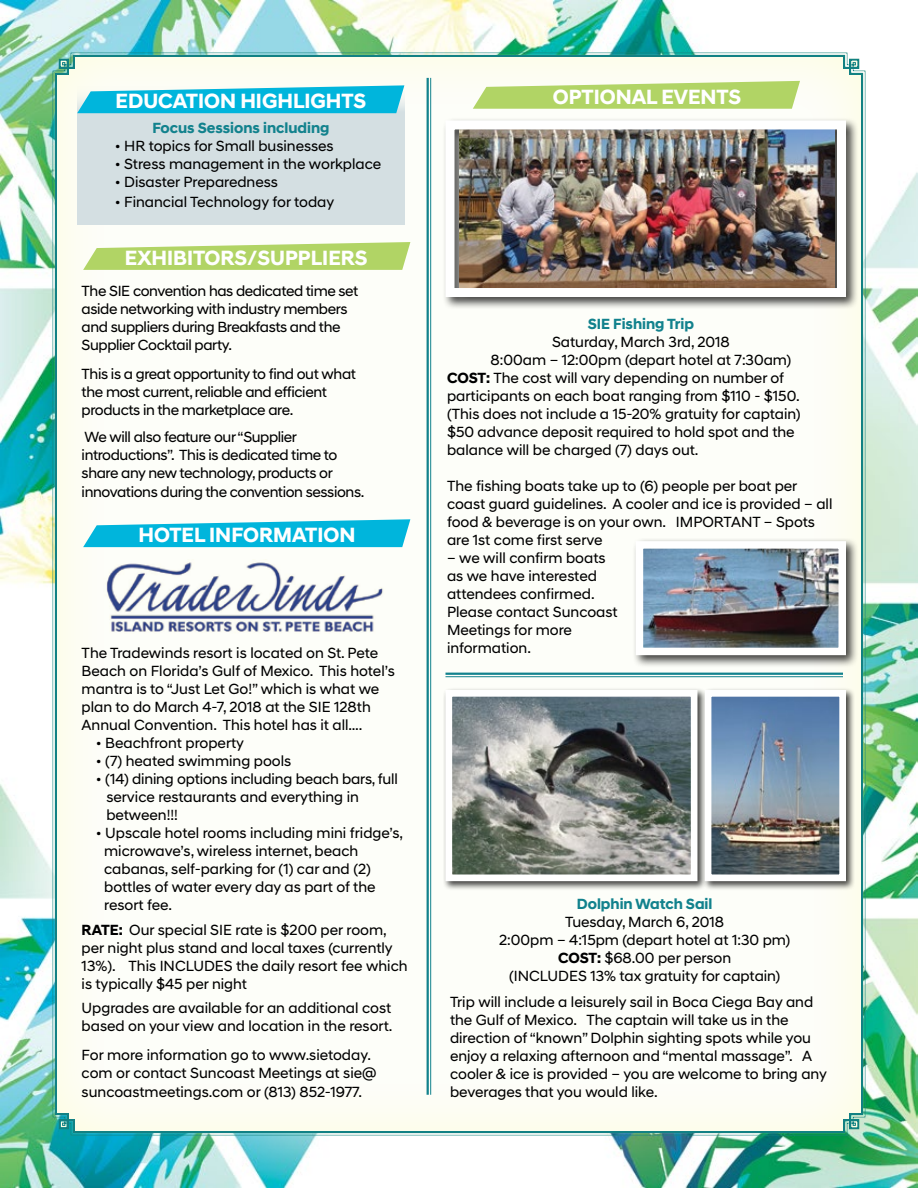
<style>
.page{position:relative;width:918px;height:1188px;background:#fff}
.page>*{position:absolute;margin:0;border:0;box-sizing:border-box;transform-origin:0 0}
.t1{font:700 21px "Hyundai Sans Head";color:#fff}
.t2{font:15px/18px "Hyundai Sans Head";color:#000}
.t3{font:15px/18px "Hyundai Sans Head";letter-spacing:-.025em;color:#000}
.t4{font:700 15px "Hyundai Sans Head";color:#12828d}
.s1{font-weight:700}
</style>
<div class="page">
<img style="left:0;top:0;width:918px;height:1188px">
<div style="left:34px;top:33px;width:849px;height:1121px;background:#fff200;opacity:.13"></div>
<svg style="left:473px;top:81px;width:327px;height:28px;background:#bcd979"></svg>
<svg style="left:83px;top:242px;width:327px;height:28px;background:#bbda7a"></svg>
<svg style="left:83px;top:519px;width:327px;height:28px;background:#25bfe0"></svg>
<img style="left:94px;top:559px;width:300px;height:75px">
<div style="left:443px;top:688px;width:264px;height:203px;background:#000;opacity:.75"></div>
<img style="left:454px;top:698px;width:236px;height:175px">
<div style="left:446px;top:690px;width:252px;height:191px;border:7px solid #fff"></div>
<div style="left:702px;top:688px;width:153px;height:203px;background:#000;opacity:.75"></div>
<img style="left:713px;top:698px;width:125px;height:175px">
<div style="left:705px;top:690px;width:141px;height:191px;border:7px solid #fff"></div>
<div style="left:632px;top:538px;width:227px;height:130px;background:#000;opacity:.75"></div>
<img style="left:645px;top:550px;width:192px;height:96px">
<div style="left:636px;top:541px;width:210px;height:114px;border:8px solid #fff"></div>
<div style="left:442px;top:117px;width:417px;height:193px;background:#000;opacity:.75"></div>
<img style="left:459px;top:130px;width:376px;height:157px">
<div style="left:446px;top:120px;width:400px;height:177px;border:9px solid #fff"></div>
<hr style="left:446px;top:673px;width:397px;height:2px;background:#12828d">
<hr style="left:446px;top:676px;width:397px;height:1px;background:#12828d">
<hr style="left:427px;top:78px;width:2px;height:1017px;background:#12828d">
<hr style="left:430px;top:78px;width:1px;height:1017px;background:#12828d">
<div style="left:77px;top:85px;width:327px;height:140px;background:#d4dfe2"></div>
<svg style="left:77px;top:85px;width:327px;height:28px;background:#26bfdf"></svg>
<h1 class="t1" style="left:116px;top:88px;width:252px">EDUCATION HIGHLIGHTS</h1>
<p class="t4" style="left:152px;top:119px;width:179px">Focus Sessions including</p>
<p class="t2" style="left:115px;top:137px;width:220px">• HR topics for Small businesses</p>
<p class="t2" style="left:115px;top:155px;width:268px">• Stress management in the workplace</p>
<p class="t2" style="left:115px;top:173px;width:165px">• Disaster Preparedness</p>
<p class="t2" style="left:115px;top:193px;width:221px">• Financial Technology for today</p>
<h1 class="t1" style="left:125px;top:245px;width:244px">EXHIBITORS/SUPPLIERS</h1>
<p class="t3" style="left:82px;top:282px;width:278px">The SIE convention has dedicated time set aside networking with industry members and suppliers during Breakfasts and the Supplier Cocktail party.</p>
<p class="t3" style="left:82px;top:364px;width:276px">This is a great opportunity to find out what the most current, reliable and efficient products in the marketplace are.</p>
<p class="t3" style="left:82px;top:427px;width:257px">We will also feature our “Supplier introductions”. This is dedicated time to share any new technology, products or</p>
<p class="t3" style="left:82px;top:483px;width:284px">innovations during the convention sessions.</p>
<h1 class="t1" style="left:138px;top:522px;width:218px">HOTEL INFORMATION</h1>
<p class="t2" style="left:82px;top:643px;width:315px">The Tradewinds resort is located on St. Pete Beach on Florida’s Gulf of Mexico. This hotel’s mantra is to “Just Let Go!” which is what we plan to do March 4-7, 2018 at the SIE 128th Annual Convention. This hotel has it all….</p>
<p class="t2" style="left:96px;top:733px;width:150px">• Beachfront property</p>
<p class="t2" style="left:96px;top:751px;width:197px">• (7) heated swimming pools</p>
<p class="t2" style="left:106px;top:769px;width:293px;text-indent:-11px">• (14) dining options including beach bars, full service restaurants and everything in between!!!</p>
<p class="t2" style="left:104px;top:823px;width:301px;text-indent:-8px">• Upscale hotel rooms including mini fridge’s, microwave’s, wireless internet, beach cabanas, self-parking for (1) car and (2) bottles of water every day as part of the resort fee.</p>
<p class="t2" style="left:82px;top:921px;width:328px"><span class="s1">RATE:</span> Our special SIE rate is $200 per room, per night plus stand and local taxes (currently 13%). This INCLUDES the daily resort fee which is typically $45 per night</p>
<p class="t2" style="left:82px;top:999px;width:312px">Upgrades are available for an additional cost based on your view and location in the resort.</p>
<p class="t2" style="left:82px;top:1045px;width:297px">For more information go to www.sietoday. com or contact Suncoast Meetings at sie@</p>
<p class="t2" style="left:82px;top:1083px;width:282px">suncoastmeetings.com or (813) 852-1977.</p>
<h1 class="t1" style="left:553px;top:84px;width:190px">OPTIONAL EVENTS</h1>
<p class="t4" style="left:588px;top:315px;width:108px">SIE Fishing Trip</p>
<p class="t2" style="left:552px;top:333px;width:179px">Saturday, March 3rd, 2018</p>
<p class="t2" style="left:491px;top:351px;width:302px">8:00am – 12:00pm (depart hotel at 7:30am)</p>
<p class="t2" style="left:447px;top:369px;width:339px"><span class="s1">COST:</span> The cost will vary depending on number of</p>
<p class="t2" style="left:447px;top:387px;width:354px">participants on each boat ranging from $110 - $150.</p>
<p class="t2" style="left:447px;top:405px;width:355px">(This does not include a 15-20% gratuity for captain)</p>
<p class="t2" style="left:447px;top:423px;width:349px">$50 advance deposit required to hold spot and the</p>
<p class="t2" style="left:447px;top:441px;width:253px">balance will be charged (7) days out.</p>
<p class="t2" style="left:447px;top:477px;width:387px">The fishing boats take up to (6) people per boat per coast guard guidelines. A cooler and ice is provided – all food &amp; beverage is on your own. IMPORTANT – Spots are 1st come first serve</p>
<p class="t2" style="left:447px;top:549px;width:172px">– we will confirm boats as we have interested attendees confirmed.<br>Please contact Suncoast<br>Meetings for more information.</p>
<p class="t4" style="left:577px;top:895px;width:137px">Dolphin Watch Sail</p>
<p class="t2" style="left:499px;top:913px;width:292px;text-align:center">Tuesday, March 6, 2018<br>2:00pm – 4:15pm (depart hotel at 1:30 pm)<br><span class="s1">COST:</span> $68.00 per person<br>(INCLUDES 13% tax gratuity for captain)</p>
<p class="t2" style="left:450px;top:993px;width:378px">Trip will include a leisurely sail in Boca Ciega Bay and the Gulf of Mexico. The captain will take us in the direction of “known” Dolphin sighting spots while you enjoy a relaxing afternoon and “mental massage”. A cooler &amp; ice is provided – you are welcome to bring any beverages that you would like.</p>
</div>
